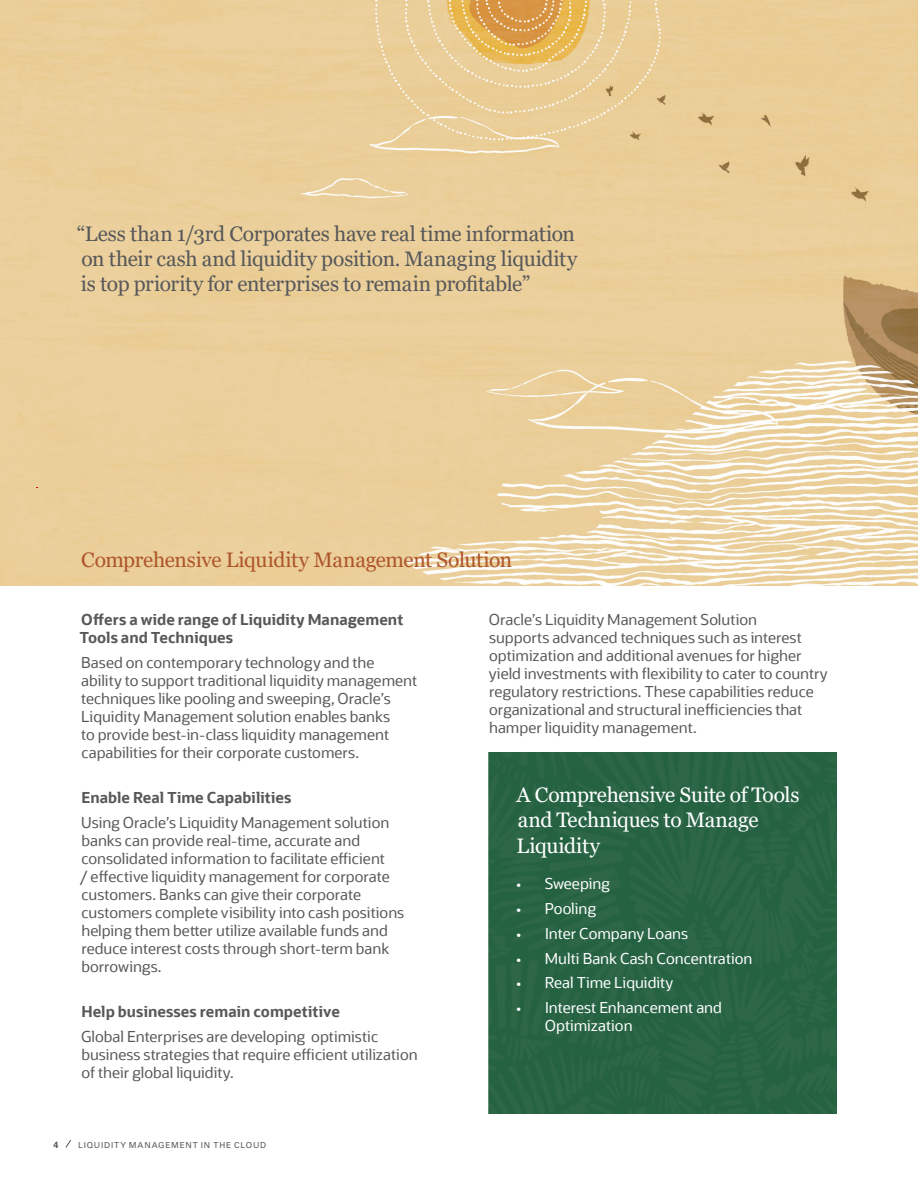
<style>
.page{position:relative;width:918px;height:1188px;background:#fff}
.page>*{position:absolute;margin:0;border:0;box-sizing:border-box;transform-origin:0 0}
.t1{font:21px/25.2px "Georgia";letter-spacing:-.015em;color:#57585a;text-align:justify}
.t2{font:21px/25.2px "Georgia";letter-spacing:-.015em;color:#fff}
.t3{font:21px "Georgia";letter-spacing:-.015em;color:#ae562b}
.t4{font:15px/18px "Oracle Sans";color:#57585a}
.t5{font:15px/18px "Oracle Sans";color:#fff}
.t6{font:700 15px/18px "Oracle Sans";letter-spacing:.005em;color:#57585a}
.t7{font:700 9px "Univers LT Std";color:#57585a}
.t8{font:8.25px "Univers LT Std";letter-spacing:.1em;color:#57585a}
</style>
<div class="page">
<img style="left:0;top:0;width:918px;height:586px">
<div style="left:489px;top:753px;width:348px;height:361px;background:#276343"></div>
<svg style="left:65px;top:1140px;width:6px;height:8px"></svg>
<h1 class="t1" style="left:77px;top:221px;width:502px">“Less than 1/3rd Corporates have real time information on their cash and liquidity position. Managing liquidity is top priority for enterprises to remain profitable”</h1>
<h1 class="t3" style="left:81px;top:547px;width:433px">Comprehensive Liquidity Management Solution</h1>
<p class="t6" style="left:80px;top:611px;width:325px">Offers a wide range of Liquidity Management<br>Tools and Techniques</p>
<p class="t4" style="left:81px;top:654px;width:338px">Based on contemporary technology and the ability to support traditional liquidity management techniques like pooling and sweeping, Oracle’s Liquidity Management solution enables banks<br>to provide best-in-class liquidity management capabilities for their corporate customers.</p>
<p class="t6" style="left:81px;top:789px;width:212px">Enable Real Time Capabilities</p>
<p class="t4" style="left:80px;top:814px;width:326px">Using Oracle’s Liquidity Management solution banks can provide real-time, accurate and consolidated information to facilitate efficient<br>/ effective liquidity management for corporate customers. Banks can give their corporate customers complete visibility into cash positions helping them better utilize available funds and reduce interest costs through short-term bank borrowings.</p>
<p class="t6" style="left:81px;top:1003px;width:260px">Help businesses remain competitive</p>
<p class="t4" style="left:81px;top:1027px;width:338px">Global Enterprises are developing optimistic business strategies that require efficient utilization of their global liquidity.</p>
<p class="t7" style="left:53px;top:1139px;width:7px">4</p>
<p class="t8" style="left:78px;top:1140px;width:189px">LIQUIDITY MANAGEMENT IN THE CLOUD</p>
<p class="t4" style="left:489px;top:611px;width:340px">Oracle’s Liquidity Management Solution<br>supports advanced techniques such as interest optimization and additional avenues for higher yield investments with flexibility to cater to country regulatory restrictions. These capabilities reduce organizational and structural inefficiencies that hamper liquidity management.</p>
<h1 class="t2" style="left:517px;top:783px;width:285px">A Comprehensive Suite of Tools and Techniques to Manage<br>Liquidity</h1>
<p class="t5" style="left:516px;top:875px;width:96px">• Sweeping</p>
<p class="t5" style="left:516px;top:900px;width:82px">• Pooling</p>
<p class="t5" style="left:516px;top:925px;width:174px">• Inter Company Loans</p>
<p class="t5" style="left:516px;top:949px;width:238px">• Multi Bank Cash Concentration</p>
<p class="t5" style="left:516px;top:974px;width:159px">• Real Time Liquidity</p>
<p class="t5" style="left:545px;top:999px;width:179px;text-indent:-29px">• Interest Enhancement and<br>Optimization</p>
</div>
